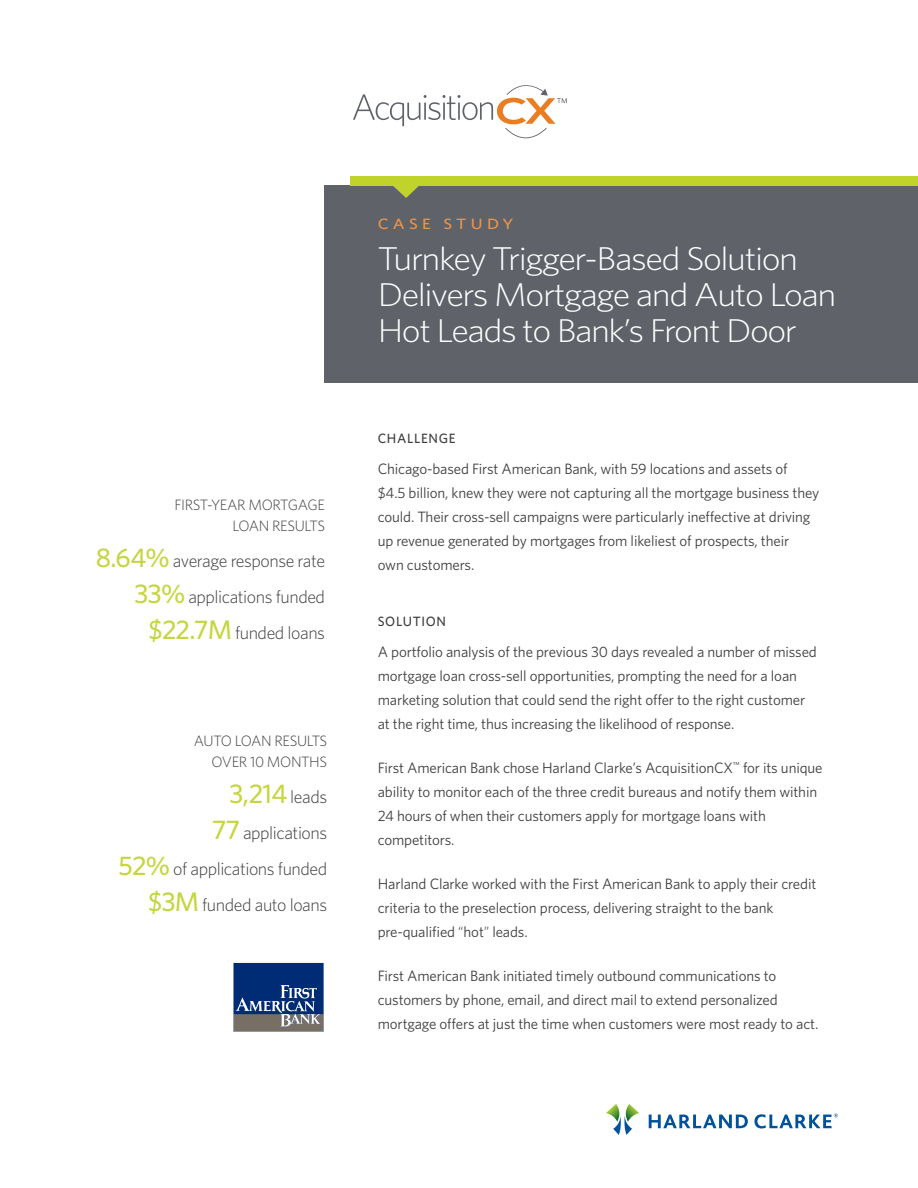
<style>
.page{position:relative;width:918px;height:1188px;background:#fff}
.page>*{position:absolute;margin:0;border:0;box-sizing:border-box;transform-origin:0 0}
.t1{font:300 33px/36px "Whitney";letter-spacing:-.04em;color:#fff;scale:1.1 1}
.t2{font:500 27px "Whitney";color:#c6d640}
.t3{font:300 18px/36px "Whitney";letter-spacing:-.025em;color:#3e3e3f;text-align:right}
.t4{font:15px/24px "Whitney";letter-spacing:-.01em;color:#3e3e3f}
.t5{font:300 15px/21px "Whitney";letter-spacing:-.025em;color:#3e3e3f;text-align:right}
.t6{font:500 15px "Whitney";letter-spacing:.25em;color:#ee9449;scale:1.15 1}
.t7{font:500 13.5px "Whitney";letter-spacing:.05em;color:#3e3e3f}
.s1{font-weight:500;font-size:27px;color:#c6d640}
.s2{font-weight:300;font-size:18px;color:#3e3e3f}
.s3{font-weight:300}
</style>
<div class="page">
<svg style="left:649px;top:1115px;width:99px;height:13px"></svg>
<svg style="left:606px;top:1104px;width:33px;height:31px"></svg>
<svg style="left:754px;top:1113px;width:84px;height:16px"></svg>
<div style="left:324px;top:186px;width:594px;height:197px;background:#5f6369"></div>
<div style="left:351px;top:176px;width:567px;height:10px;background:#c0d32b"></div>
<svg style="left:393px;top:186px;width:26px;height:12px"></svg>
<svg style="left:353px;top:85px;width:214px;height:53px"></svg>
<svg style="left:233px;top:962px;width:91px;height:70px;background:#3a5684"></svg>
<p class="t5" style="left:174px;top:494px;width:152px">FIRST-YEAR MORTGAGE<br>LOAN RESULTS</p>
<p class="t3" style="left:96px;top:542px;width:231px"><span class="s1">8.64%</span> average response rate<br><span class="s1">33%</span> applications funded <span class="s1">$22.7M</span> funded loans</p>
<p class="t5" style="left:194px;top:730px;width:135px">AUTO LOAN RESULTS<br>OVER 10 MONTHS</p>
<h2 class="t2" style="left:230px;top:776px;width:99px">3,214 <span class="s2">leads</span></h2>
<p class="t3" style="left:119px;top:815px;width:210px"><span class="s1">77</span> applications<br><span class="s1">52%</span> of applications funded <span class="s1">$3M</span> funded auto loans</p>
<p class="t6" style="left:378px;top:213px;width:120px">CASE STUDY</p>
<h1 class="t1" style="left:378px;top:240px;width:418px">Turnkey Trigger-Based Solution<br>Delivers Mortgage and Auto Loan<br>Hot Leads to Bank’s Front Door</h1>
<p class="t7" style="left:378px;top:429px;width:79px">CHALLENGE</p>
<p class="t4" style="left:378px;top:456px;width:443px">Chicago-based First American Bank, with 59 locations and assets of<br>$4.5 billion, knew they were not capturing all the mortgage business they could. Their cross-sell campaigns were particularly ineffective at driving up revenue generated by mortgages from likeliest of prospects, their<br>own customers.</p>
<p class="t7" style="left:378px;top:612px;width:70px">SOLUTION</p>
<p class="t4" style="left:378px;top:639px;width:441px">A portfolio analysis of the previous 30 days revealed a number of missed mortgage loan cross-sell opportunities, prompting the need for a loan marketing solution that could send the right offer to the right customer at the right time, thus increasing the likelihood of response.</p>
<p class="t4" style="left:378px;top:755px;width:446px">First American Bank chose Harland Clarke’s AcquisitionCX<sup>™</sup> for its unique ability to monitor each of the three credit bureaus and notify them within 24 hours of when their customers apply for mortgage loans with competitors.</p>
<p class="t4" style="left:378px;top:871px;width:440px">Harland Clarke worked with the First American Bank to apply their credit criteria to the preselection process, delivering straight to the bank pre-qualified <span class="s3">“</span>hot<span class="s3">”</span> leads.</p>
<p class="t4" style="left:378px;top:964px;width:442px">First American Bank initiated timely outbound communications to customers by phone, email, and direct mail to extend personalized mortgage offers at just the time when customers were most ready to act.</p>
</div>
